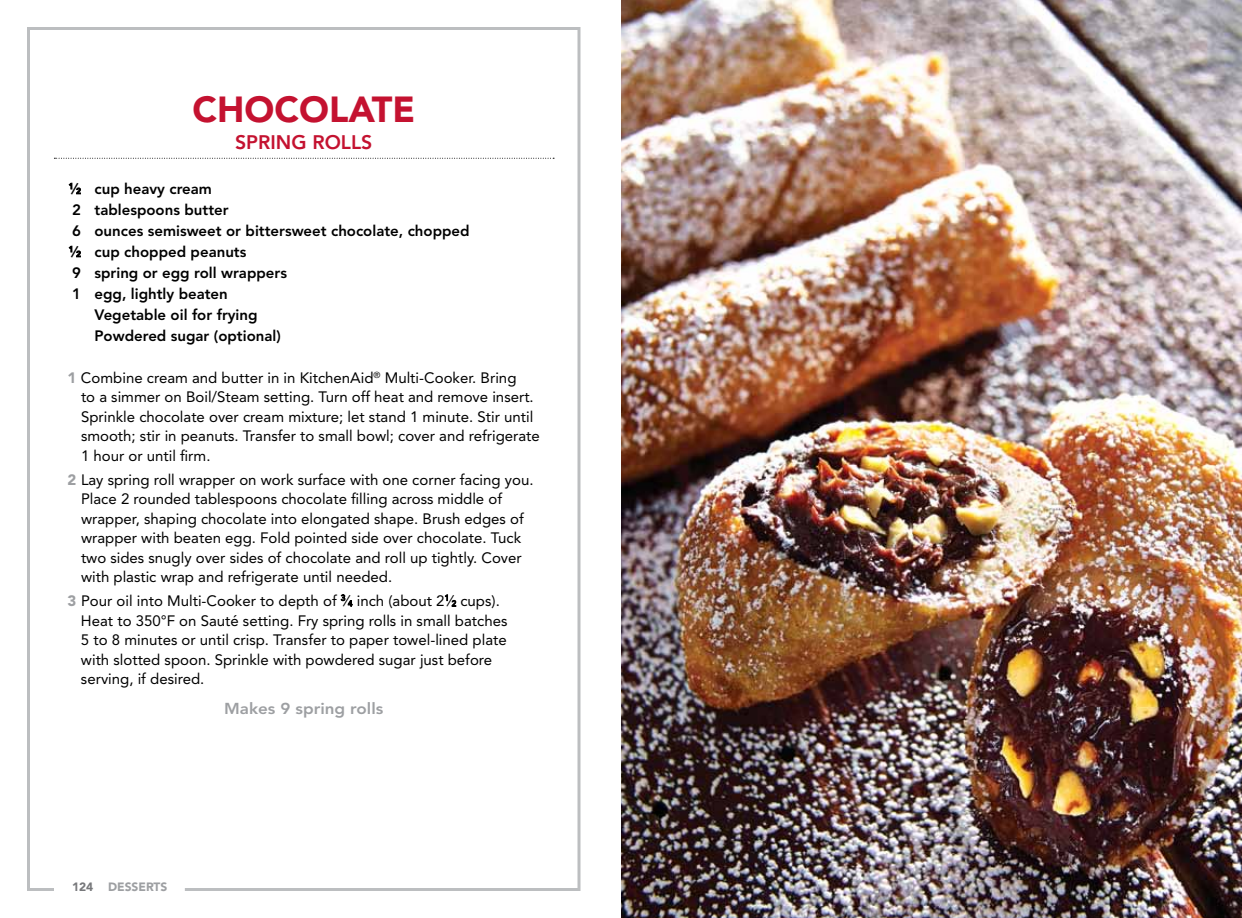
<style>
.page{position:relative;width:1242px;height:918px;background:#fff}
.page>*{position:absolute;margin:0;border:0;box-sizing:border-box;transform-origin:0 0}
.t1{font:900 36px "Avenir";color:#c41230}
.t2{font:800 19.5px "Avenir";color:#c41230}
.t3{font:800 15.75px "Avenir";color:#9d9fa2;scale:1.08 1}
.t4{font:15px/19.5px "Avenir";color:#000}
.t5{font:800 15px "Avenir";color:#000}
.t6{font:900 12px "Avenir";color:#9d9fa2}
.s1{font-size:8.25px}
.s2{font-weight:900;color:#9d9fa2}
.s3{color:#77787b}
</style>
<div class="page">
<svg style="left:27px;top:27px;width:554px;height:864px"></svg>
<img style="left:621px;top:0;width:621px;height:918px">
<svg style="left:54px;top:158px;width:500px;height:1px"></svg>
<svg style="left:69px;top:183px;width:12px;height:11px"></svg>
<svg style="left:69px;top:246px;width:12px;height:11px"></svg>
<svg style="left:341px;top:594px;width:11px;height:13px"></svg>
<svg style="left:445px;top:595px;width:11px;height:12px"></svg>
<h1 class="t1" style="left:192px;top:88px;width:224px">CHOCOLATE</h1>
<h2 class="t2" style="left:235px;top:131px;width:139px">Spring Rolls</h2>
<p class="t5" style="left:69px;top:180px;width:145px"><sup>1</sup>⁄<span class="s1">2</span> cup heavy cream</p>
<p class="t5" style="left:72px;top:201px;width:158px">2 tablespoons butter</p>
<p class="t5" style="left:72px;top:222px;width:399px">6 ounces semisweet or bittersweet chocolate, chopped</p>
<p class="t5" style="left:69px;top:243px;width:179px"><sup>1</sup>⁄<span class="s1">2</span> cup chopped peanuts</p>
<p class="t5" style="left:72px;top:264px;width:216px">9 spring or egg roll wrappers</p>
<p class="t5" style="left:72px;top:285px;width:157px">1 egg, lightly beaten</p>
<p class="t5" style="left:94px;top:306px;width:165px">Vegetable oil for frying</p>
<p class="t5" style="left:94px;top:327px;width:188px">Powdered sugar (optional)</p>
<p class="t4" style="left:81px;top:368px;width:460px;text-indent:-13px"><span class="s2">1</span> Combine cream and butter in in KitchenAid<sup>®</sup> Multi-Cooker. Bring<br>to a simmer on Boil/Steam setting. Turn off heat and remove insert.<br>Sprinkle chocolate over cream mixture; let stand 1 minute. Stir until smooth; stir in peanuts. Transfer to small bowl; cover and refrigerate 1 hour or until firm.</p>
<p class="t4" style="left:81px;top:470px;width:454px;text-indent:-13px"><span class="s2">2</span> Lay spring roll wrapper on work surface with one corner facing you.<br>Place 2 rounded tablespoons chocolate filling across middle of wrapper, shaping chocolate into elongated shape. Brush edges of wrapper with beaten egg. Fold pointed side over chocolate. Tuck two sides snugly over sides of chocolate and roll up tightly. Cover with plastic wrap and refrigerate until needed.</p>
<p class="t4" style="left:81px;top:591px;width:428px;text-indent:-13px"><span class="s2">3</span> Pour oil into Multi-Cooker to depth of <sup>3</sup>⁄<span class="s1">4</span> inch (about 2<sup>1</sup>⁄<span class="s1">2</span> cups).<br>Heat to 350°F on Sauté setting. Fry spring rolls in small batches 5 to 8 minutes or until crisp. Transfer to paper towel-lined plate with slotted spoon. Sprinkle with powdered sugar just before serving, if desired.</p>
<p class="t3" style="left:224px;top:700px;width:149px">Makes 9 spring rolls</p>
<p class="t6" style="left:72px;top:880px;width:97px"><span class="s3">124</span> DESSERTS</p>
</div>
